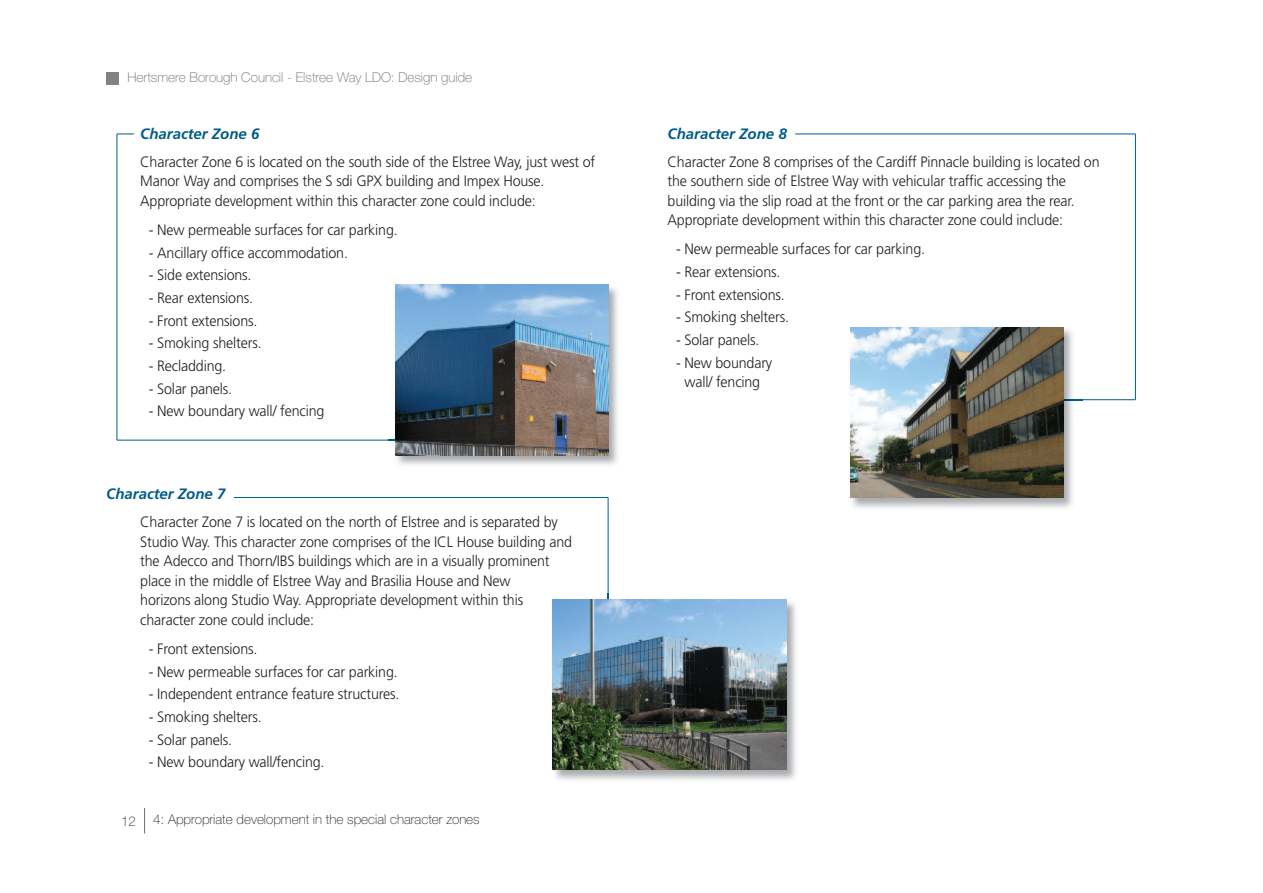
<style>
.page{position:relative;width:1263px;height:893px;background:#fff}
.page>*{position:absolute;margin:0;border:0;box-sizing:border-box;transform-origin:0 0}
.t1{font:300 15px/19.5px "Frutiger";letter-spacing:-.01em;color:#231f20;scale:.95 1}
.t2{font:italic 700 15px "Frutiger";color:#005d87}
.t3{font:100 13.5px "Helvetica Neue";color:#231f20}
.t4{font:100 13.5px "Helvetica Neue";color:#6c6d70}
.t5{font:300 13.5px "Helvetica Neue";color:#6c6d70}
</style>
<div class="page">
<div style="left:106px;top:72px;width:13px;height:13px;background:#808285"></div>
<svg style="left:144px;top:808px;width:1px;height:25px"></svg>
<svg style="left:118px;top:134px;width:16px;height:1px"></svg>
<hr style="left:117px;top:134px;width:1px;height:306px;background:#005d87">
<hr style="left:608px;top:497px;width:1px;height:103px;background:#005d87">
<hr style="left:117px;top:440px;width:278px;height:1px;background:#005d87">
<hr style="left:234px;top:497px;width:374px;height:1px;background:#005d87">
<img style="left:388px;top:284px;width:230px;height:181px">
<img style="left:395px;top:285px;width:213px;height:170px">
<img style="left:552px;top:593px;width:244px;height:187px">
<img style="left:553px;top:600px;width:234px;height:170px">
<hr style="left:795px;top:134px;width:340px;height:1px;background:#005d87">
<hr style="left:1135px;top:134px;width:1px;height:266px;background:#005d87">
<hr style="left:1063px;top:399px;width:72px;height:1px;background:#005d87">
<img style="left:850px;top:327px;width:232px;height:181px">
<svg style="left:1063px;top:399px;width:19px;height:1px"></svg>
<img style="left:850px;top:327px;width:213px;height:170px">
<p class="t4" style="left:128px;top:73px;width:346px">Hertsmere Borough Council - Elstree Way LDO: Design guide</p>
<p class="t2" style="left:140px;top:128px;width:121px">Character Zone 6</p>
<p class="t1" style="left:140px;top:153px;width:480px">Character Zone 6 is located on the south side of the Elstree Way, just west of<br>Manor Way and comprises the S sdi GPX building and Impex House.<br>Appropriate development within this character zone could include:</p>
<p class="t1" style="left:149px;top:221px;width:264px">- New permeable surfaces for car parking.</p>
<p class="t1" style="left:149px;top:244px;width:211px">- Ancillary office accommodation.</p>
<p class="t1" style="left:149px;top:266px;width:110px">- Side extensions.</p>
<p class="t1" style="left:149px;top:289px;width:111px">- Rear extensions.</p>
<p class="t1" style="left:149px;top:312px;width:116px">- Front extensions.</p>
<p class="t1" style="left:149px;top:335px;width:120px">- Smoking shelters.</p>
<p class="t1" style="left:149px;top:357px;width:83px">- Recladding.</p>
<p class="t1" style="left:149px;top:380px;width:89px">- Solar panels.</p>
<p class="t1" style="left:149px;top:403px;width:186px">- New boundary wall/ fencing</p>
<p class="t2" style="left:106px;top:488px;width:121px">Character Zone 7</p>
<p class="t1" style="left:140px;top:514px;width:456px">Character Zone 7 is located on the north of Elstree and is separated by Studio Way. This character zone comprises of the ICL House building and the Adecco and Thorn/IBS buildings which are in a visually prominent place in the middle of Elstree Way and Brasilia House and New<br>horizons along Studio Way. Appropriate development within this character zone could include:</p>
<p class="t1" style="left:149px;top:640px;width:116px">- Front extensions.</p>
<p class="t1" style="left:149px;top:663px;width:264px">- New permeable surfaces for car parking.</p>
<p class="t1" style="left:149px;top:685px;width:265px">- Independent entrance feature structures.</p>
<p class="t1" style="left:149px;top:708px;width:120px">- Smoking shelters.</p>
<p class="t1" style="left:149px;top:731px;width:89px">- Solar panels.</p>
<p class="t1" style="left:149px;top:754px;width:186px">- New boundary wall/fencing.</p>
<p class="t5" style="left:121px;top:813px;width:17px">12</p>
<p class="t3" style="left:153px;top:815px;width:328px">4: Appropriate development in the special character zones</p>
<p class="t2" style="left:668px;top:128px;width:121px">Character Zone 8</p>
<p class="t1" style="left:667px;top:153px;width:456px">Character Zone 8 comprises of the Cardiff Pinnacle building is located on the southern side of Elstree Way with vehicular traffic accessing the building via the slip road at the front or the car parking area the rear.<br>Appropriate development within this character zone could include:</p>
<p class="t1" style="left:676px;top:241px;width:264px">- New permeable surfaces for car parking.</p>
<p class="t1" style="left:676px;top:263px;width:111px">- Rear extensions.</p>
<p class="t1" style="left:676px;top:286px;width:116px">- Front extensions.</p>
<p class="t1" style="left:676px;top:309px;width:120px">- Smoking shelters.</p>
<p class="t1" style="left:676px;top:331px;width:89px">- Solar panels.</p>
<p class="t1" style="left:676px;top:354px;width:103px;text-align:center">- New boundary wall/ fencing</p>
</div>
